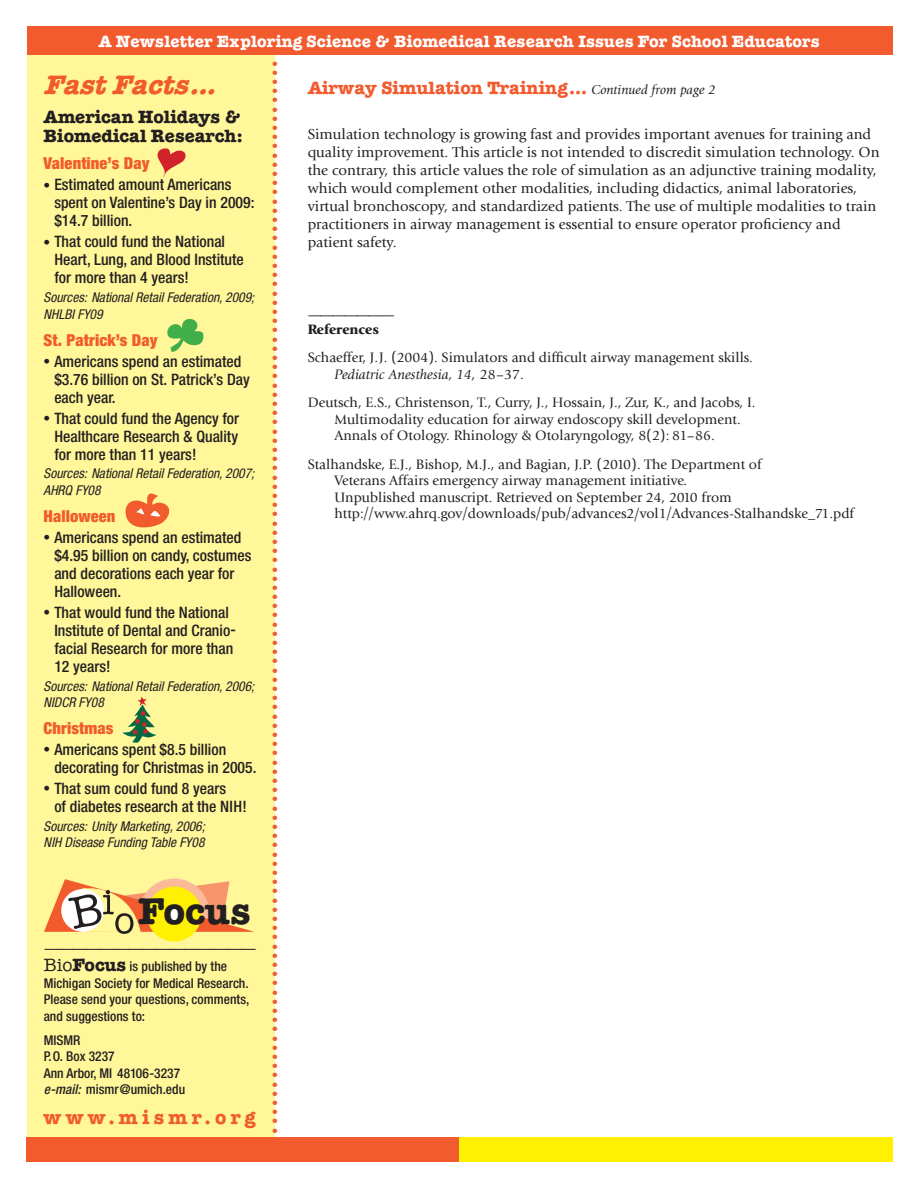
<style>
.page{position:relative;width:918px;height:1188px;background:#fff}
.page>*{position:absolute;margin:0;border:0;box-sizing:border-box;transform-origin:0 0}
.t1{font:37.65px "American Typewriter Bold A";color:#231f20}
.t2{font:600 31.5px "Minion";color:#f15b2e}
.t3{font:italic 27px "American Typewriter Bold A";color:#f15b2e}
.t4{font:19.5px "American Typewriter Bold A";letter-spacing:.22em;color:#f15b2e}
.t5{font:18px "American Typewriter Bold A";color:#f15b2e}
.t6{font:18px/19.5px "American Typewriter Bold A";color:#231f20}
.t7{font:16.5px "American Typewriter Bold A";letter-spacing:.01em;color:#fff}
.t8{font:900 condensed 16.5px "Helvetica Neue";letter-spacing:.005em;color:#f15b2e}
.t9{font:16.5px "Giovanni";color:#231f20}
.t10{font:500 condensed 15.75px/18px "Helvetica Neue";color:#231f20}
.t11{font:15px/18px "Giovanni";color:#231f20}
.t12{font:14.25px/16.5px "Giovanni";color:#231f20}
.t13{font:900 14.25px/15px "Giovanni";color:#231f20}
.t14{font:italic condensed 13.5px/16.5px "Helvetica Neue";color:#231f20}
.t15{font:500 condensed 13.5px/16.5px "Helvetica Neue";color:#231f20}
.s1{font-size:13.5px}
.s2{font-family:"American Typewriter Medium A";font-weight:400;font-stretch:normal;font-size:18px}
.s3{font-family:"American Typewriter Bold A";font-weight:400;font-stretch:normal;font-size:18px}
.s4{font-style:italic}
.s5{font-family:"Giovanni";font-style:italic;font-size:13.5px;color:#231f20}
.s6{font-weight:400}
</style>
<div class="page">
<div style="left:27px;top:55px;width:248px;height:1082px;background:#fff79a"></div>
<div style="left:27px;top:27px;width:865px;height:28px;background:#f15b2e"></div>
<div style="left:27px;top:1137px;width:432px;height:25px;background:#f15b2e"></div>
<div style="left:459px;top:1137px;width:433px;height:24px;background:#fff101"></div>
<div style="left:147px;top:887px;width:54px;height:54px;background:#fff101;border-radius:50%"></div>
<svg style="left:44px;top:879px;width:211px;height:55px"></svg>
<svg style="left:157px;top:148px;width:30px;height:29px"></svg>
<svg style="left:166px;top:318px;width:38px;height:34px"></svg>
<svg style="left:125px;top:492px;width:46px;height:39px;background:#f7a564"></svg>
<svg style="left:123px;top:696px;width:34px;height:48px;background:#bac37b"></svg>
<p class="t7" style="left:98px;top:36px;width:723px">A Newsletter Exploring Science &amp; Biomedical Research Issues For School Educators</p>
<p class="t3" style="left:44px;top:76px;width:179px">Fast Facts...</p>
<p class="t6" style="left:44px;top:109px;width:200px">American Holidays &amp;<br>Biomedical Research:</p>
<p class="t8" style="left:44px;top:158px;width:107px">Valentine’s Day</p>
<p class="t10" style="left:54px;top:177px;width:202px;text-indent:-11px"><span class="s1">•</span> Estimated amount Americans spent on Valentine’s Day in 2009: $14.7 billion.</p>
<p class="t10" style="left:54px;top:234px;width:191px;text-indent:-11px"><span class="s1">•</span> That could fund the National<br>Heart, Lung, and Blood Institute for more than 4 years!</p>
<p class="t14" style="left:44px;top:290px;width:212px">Sources: National Retail Federation, 2009;<br>NHLBI FY09</p>
<p class="t8" style="left:44px;top:334px;width:115px">St. Patrick’s Day</p>
<p class="t10" style="left:54px;top:353px;width:197px;text-indent:-11px"><span class="s1">•</span> Americans spend an estimated $3.76 billion on St. Patrick’s Day each year.</p>
<p class="t10" style="left:54px;top:410px;width:186px;text-align:justify;text-indent:-11px"><span class="s1">•</span> That could fund the Agency for Healthcare Research &amp; Quality for more than 11 years!</p>
<p class="t14" style="left:44px;top:466px;width:212px">Sources: National Retail Federation, 2007;<br>AHRQ FY08</p>
<p class="t8" style="left:44px;top:510px;width:73px">Halloween</p>
<p class="t10" style="left:54px;top:530px;width:199px;text-indent:-11px"><span class="s1">•</span> Americans spend an estimated $4.95 billion on candy, costumes and decorations each year for<br>Halloween.</p>
<p class="t10" style="left:54px;top:605px;width:183px;text-indent:-11px"><span class="s1">•</span> That would fund the National<br>Institute of Dental and Cranio&shy;facial Research for more than<br>12 years!</p>
<p class="t14" style="left:44px;top:679px;width:212px">Sources: National Retail Federation, 2006;<br>NIDCR FY08</p>
<p class="t8" style="left:44px;top:722px;width:71px">Christmas</p>
<p class="t10" style="left:54px;top:742px;width:204px;text-indent:-11px"><span class="s1">•</span> Americans spent $8.5 billion decorating for Christmas in 2005.</p>
<p class="t10" style="left:54px;top:781px;width:194px;text-indent:-11px"><span class="s1">•</span> That sum could fund 8 years<br>of diabetes research at the NIH!</p>
<p class="t14" style="left:44px;top:819px;width:163px">Sources: Unity Marketing, 2006;<br>NIH Disease Funding Table FY08</p>
<p class="t1" style="left:138px;top:898px;width:114px">Focus</p>
<p class="t9" style="left:44px;top:941px;width:214px">———————————————</p>
<p class="t15" style="left:44px;top:959px;width:207px"><span class="s2">Bio</span><span class="s3">Focus</span> is published by the<br>Michigan Society for Medical Research.<br>Please send your questions, comments, and suggestions to:</p>
<p class="t15" style="left:44px;top:1033px;width:143px">MISMR<br>P.O. Box 3237<br>Ann Arbor, MI 48106-3237 <span class="s4">e-mail:</span> mismr@umich.edu</p>
<p class="t4" style="left:43px;top:1110px;width:214px">www.mismr.org</p>
<p class="t2" style="left:296px;top:60px;width:1076px;rotate:90deg">.....................................................................................................................</p>
<p class="t5" style="left:308px;top:81px;width:409px">Airway Simulation Training… <span class="s5">Continued from page 2</span></p>
<p class="t11" style="left:308px;top:126px;width:573px">Simulation technology is growing fast and provides important avenues for training and quality improvement. This article is not intended to discredit simulation technology. On the contrary, this article values the role of simulation as an adjunctive training modality, which would complement other modalities, including didactics, animal laboratories, virtual bronchoscopy, and standardized patients. The use of multiple modalities to train practitioners in airway management is essential to ensure operator proficiency and patient safety.</p>
<p class="t13" style="left:308px;top:308px;width:88px"><span class="s6">———————<br></span>References</p>
<p class="t12" style="left:334px;top:351px;width:420px;text-indent:-27px">Schaeffer, J.J. (2004). Simulators and difficult airway management skills.<br><span class="s4">Pediatric Anesthesia, 14,</span> 28–37.</p>
<p class="t12" style="left:334px;top:396px;width:423px;text-indent:-27px">Deutsch, E.S., Christenson, T., Curry, J., Hossain, J., Zur, K., and Jacobs, I.<br>Multimodality education for airway endoscopy skill development.<br>Annals of Otology. Rhinology &amp; Otolaryngology, 8(2): 81–86.</p>
<p class="t12" style="left:334px;top:457px;width:521px;text-indent:-27px">Stalhandske, E.J., Bishop, M.J., and Bagian, J.P. (2010). The Department of<br>Veterans Affairs emergency airway management initiative.<br>Unpublished manuscript. Retrieved on September 24, 2010 from http://www.ahrq.gov/downloads/pub/advances2/vol1/Advances-Stalhandske_71.pdf</p>
</div>
